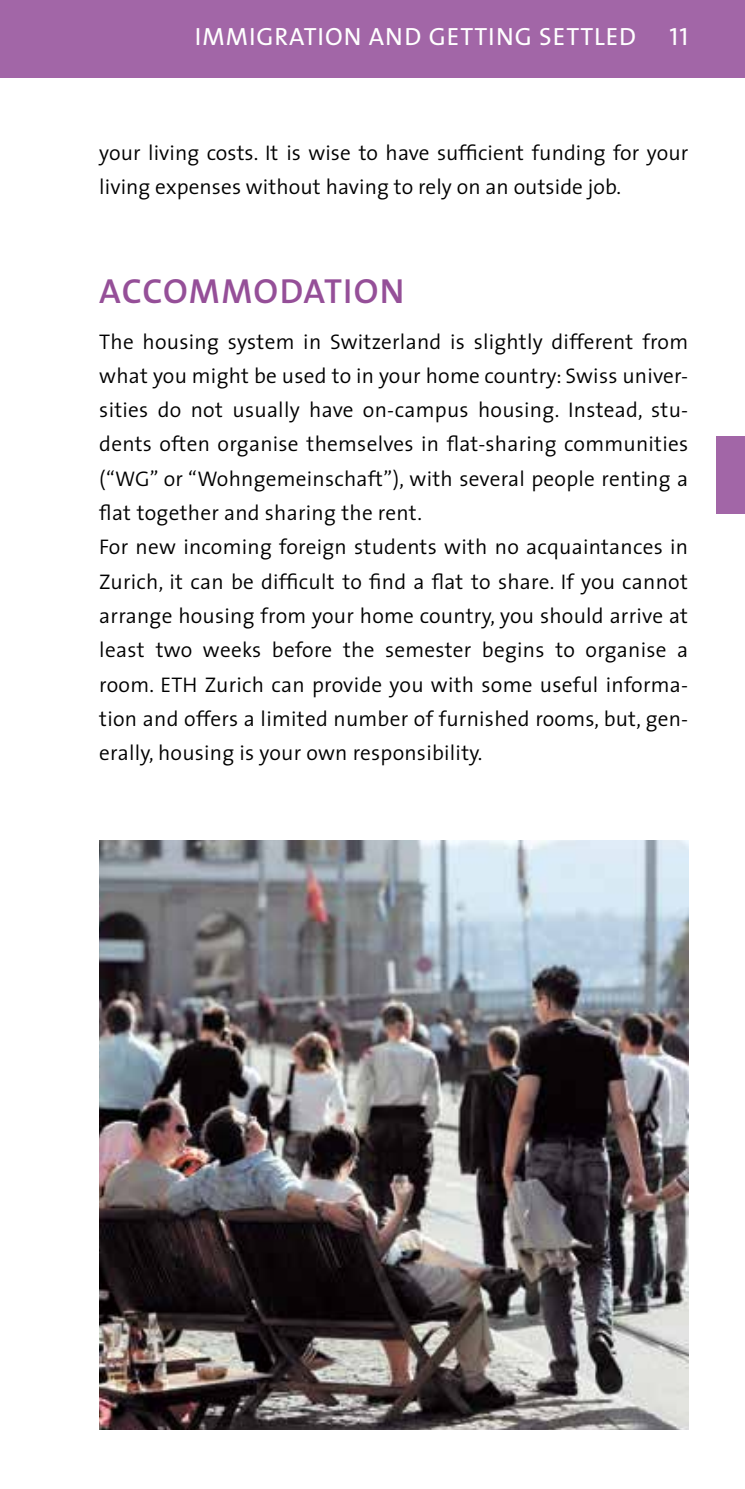
<style>
.page{position:relative;width:745px;height:1489px;background:#fff}
.page>*{position:absolute;margin:0;border:0;box-sizing:border-box;transform-origin:0 0}
.t1{font:600 35px "The Sans";letter-spacing:.035em;color:#954f98}
.t2{font:25px "The Sans";letter-spacing:.04em;color:#fff}
.t3{font:25px "The Sans Caps";color:#fff}
.t4{font:300 21.25px/34.2px "The Sans";letter-spacing:.01em;color:#000}
</style>
<div class="page">
<div style="left:716px;top:436px;width:28px;height:78px;background:#a266a7"></div>
<img style="left:99px;top:840px;width:588px;height:588px">
<div style="left:0;top:0;width:744px;height:78px;background:#a266a7"></div>
<p class="t2" style="left:195px;top:16px;width:248px">IMMIGRATION AND GETTI</p>
<p class="t2" style="left:495px;top:16px;width:141px">NG SETTLED</p>
<p class="t3" style="left:669px;top:16px;width:20px">11</p>
<p class="t4" style="left:99px;top:135px;width:590px">your living costs. It is wise to have sufficient funding for your living expenses without having to rely on an outside job.</p>
<h1 class="t1" style="left:99px;top:262px;width:306px">ACCOMMODATION</h1>
<p class="t4" style="left:99px;top:323px;width:590px">The housing system in Switzerland is slightly different from what you might be used to in your home country: Swiss univer&shy;sities do not usually have on-campus housing. Instead, stu&shy;dents often organise themselves in flat-sharing communities (“WG” or “Wohngemeinschaft”), with several people renting a flat together and sharing the rent.<br>For new incoming foreign students with no acquaintances in Zurich, it can be difficult to find a flat to share. If you cannot arrange housing from your home country, you should arrive at least two weeks before the semester begins to organise a room. ETH Zurich can provide you with some useful informa&shy;tion and offers a limited number of furnished rooms, but, gen&shy;erally, housing is your own responsibility.</p>
</div>
